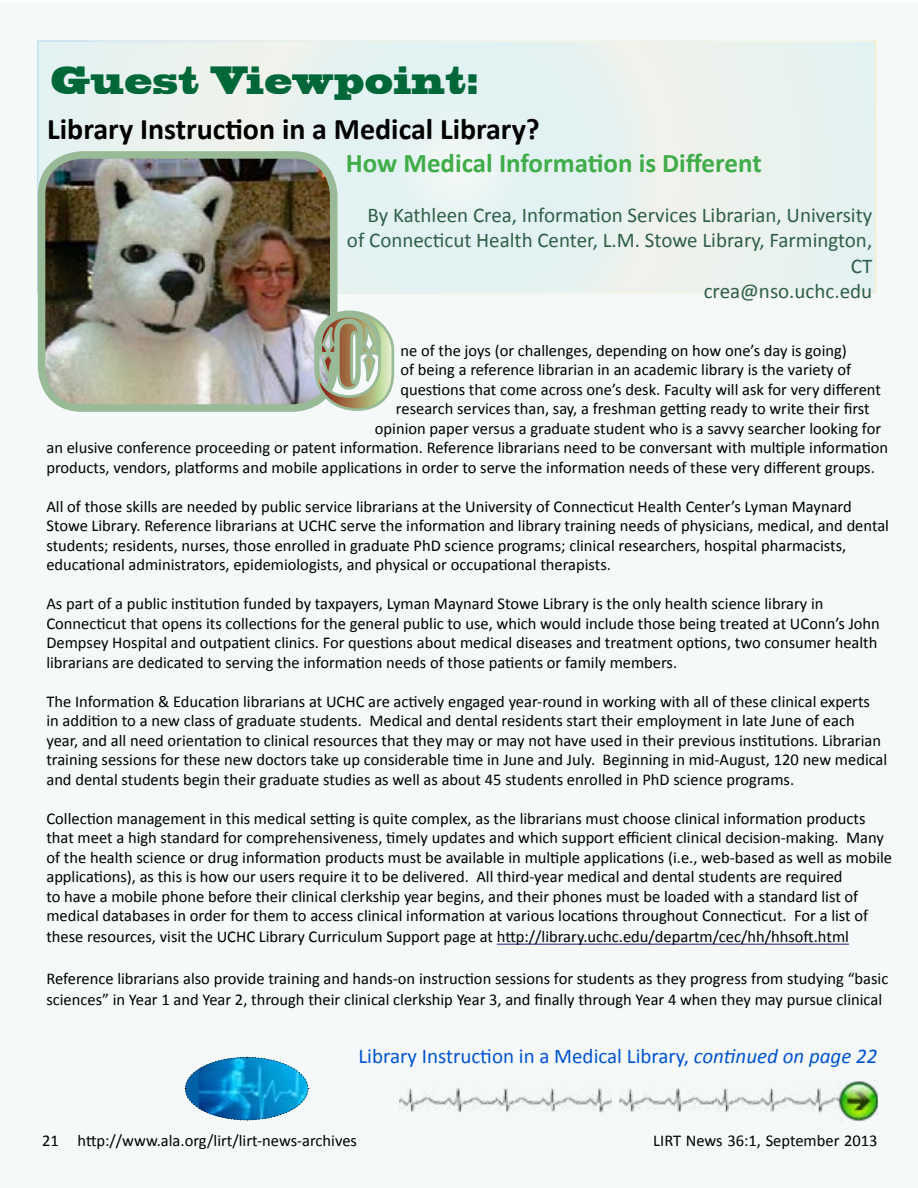
<style>
.page{position:relative;width:918px;height:1188px;background:#fff}
.page>*{position:absolute;margin:0;border:0;box-sizing:border-box;transform-origin:0 0}
.t1{font:36.75px "Blackoak Std";letter-spacing:.02em;color:#006838;scale:.57 1}
.t2{font:700 30px "Calibri";color:#000}
.t3{font:700 27px "Calibri";color:#41ad49}
.t4{font:21px/25.2px "Calibri";color:#2f5f48;text-align:right}
.t5{font:21px "Calibri";color:#0054d1}
.t6{font:16.5px/19.5px "Calibri";color:#000}
.s1{font-style:italic}
</style>
<div class="page">
<div style="left:0;top:2px;width:918px;height:1186px;background:#f5f9fa"></div>
<div style="left:38px;top:41px;width:838px;height:252px;background:#e6f2f1"></div>
<div style="left:37px;top:40px;width:840px;height:254px;border:2px solid #fff"></div>
<hr style="left:497px;top:944px;width:352px;height:1px;background:#2e3092">
<img style="left:47px;top:160px;width:282px;height:243px">
<div style="left:38px;top:151px;width:300px;height:261px;border:8px solid #98ba96;border-radius:40px"></div>
<img style="left:400px;top:1088px;width:212px;height:24px">
<img style="left:619px;top:1080px;width:220px;height:32px">
<img style="left:839px;top:1080px;width:38px;height:41px">
<svg style="left:313px;top:309px;width:82px;height:102px"></svg>
<svg style="left:184px;top:1056px;width:125px;height:65px"></svg>
<h1 class="t1" style="left:51px;top:55px;width:753px">Guest Viewpoint:</h1>
<h2 class="t2" style="left:47px;top:110px;width:494px">Library Instruction in a Medical Library?</h2>
<h3 class="t3" style="left:346px;top:146px;width:417px">How Medical Information is Different</h3>
<p class="t4" style="left:347px;top:203px;width:527px">By Kathleen Crea, Information Services Librarian, University of Connecticut Health Center, L.M. Stowe Library, Farmington, CT<br>crea@nso.uchc.edu</p>
<p class="t6" style="left:400px;top:341px;width:448px">ne of the joys (or challenges, depending on how one’s day is going)</p>
<p class="t6" style="left:400px;top:360px;width:452px">of being a reference librarian in an academic library is the variety of</p>
<p class="t6" style="left:400px;top:380px;width:482px">questions that come across one’s desk. Faculty will ask for very different</p>
<p class="t6" style="left:396px;top:399px;width:475px">research services than, say, a freshman getting ready to write their first</p>
<p class="t6" style="left:375px;top:419px;width:508px">opinion paper versus a graduate student who is a savvy searcher looking for</p>
<p class="t6" style="left:46px;top:438px;width:843px">an elusive conference proceeding or patent information. Reference librarians need to be conversant with multiple information</p>
<p class="t6" style="left:46px;top:458px;width:830px">products, vendors, platforms and mobile applications in order to serve the information needs of these very different groups.</p>
<p class="t6" style="left:46px;top:497px;width:844px">All of those skills are needed by public service librarians at the University of Connecticut Health Center’s Lyman Maynard Stowe Library. Reference librarians at UCHC serve the information and library training needs of physicians, medical, and dental students; residents, nurses, those enrolled in graduate PhD science programs; clinical researchers, hospital pharmacists, educational administrators, epidemiologists, and physical or occupational therapists.</p>
<p class="t6" style="left:46px;top:594px;width:835px">As part of a public institution funded by taxpayers, Lyman Maynard Stowe Library is the only health science library in Connecticut that opens its collections for the general public to use, which would include those being treated at UConn’s John Dempsey Hospital and outpatient clinics. For questions about medical diseases and treatment options, two consumer health librarians are dedicated to serving the information needs of those patients or family members.</p>
<p class="t6" style="left:46px;top:692px;width:842px">The Information &amp; Education librarians at UCHC are actively engaged year-round in working with all of these clinical experts<br>in addition to a new class of graduate students. Medical and dental residents start their employment in late June of each year, and all need orientation to clinical resources that they may or may not have used in their previous institutions. Librarian training sessions for these new doctors take up considerable time in June and July. Beginning in mid-August, 120 new medical and dental students begin their graduate studies as well as about 45 students enrolled in PhD science programs.</p>
<p class="t6" style="left:46px;top:809px;width:847px">Collection management in this medical setting is quite complex, as the librarians must choose clinical information products that meet a high standard for comprehensiveness, timely updates and which support efficient clinical decision-making. Many of the health science or drug information products must be available in multiple applications (i.e., web-based as well as mobile applications), as this is how our users require it to be delivered. All third-year medical and dental students are required<br>to have a mobile phone before their clinical clerkship year begins, and their phones must be loaded with a standard list of medical databases in order for them to access clinical information at various locations throughout Connecticut. For a list of</p>
<p class="t6" style="left:46px;top:927px;width:804px">these resources, visit the UCHC Library Curriculum Support page at http://library.uchc.edu/departm/cec/hh/hhsoft.html</p>
<p class="t6" style="left:46px;top:968px;width:843px;line-height:21px">Reference librarians also provide training and hands-on instruction sessions for students as they progress from studying “basic sciences” in Year 1 and Year 2, through their clinical clerkship Year 3, and finally through Year 4 when they may pursue clinical</p>
<p class="t5" style="left:358px;top:1043px;width:521px">Library Instruction in a Medical Library, <span class="s1">continued on page 22</span></p>
<p class="t6" style="left:42px;top:1131px;width:316px">21 http://www.ala.org/lirt/lirt-news-archives</p>
<p class="t6" style="left:653px;top:1131px;width:226px">LIRT News 36:1, September 2013</p>
</div>
